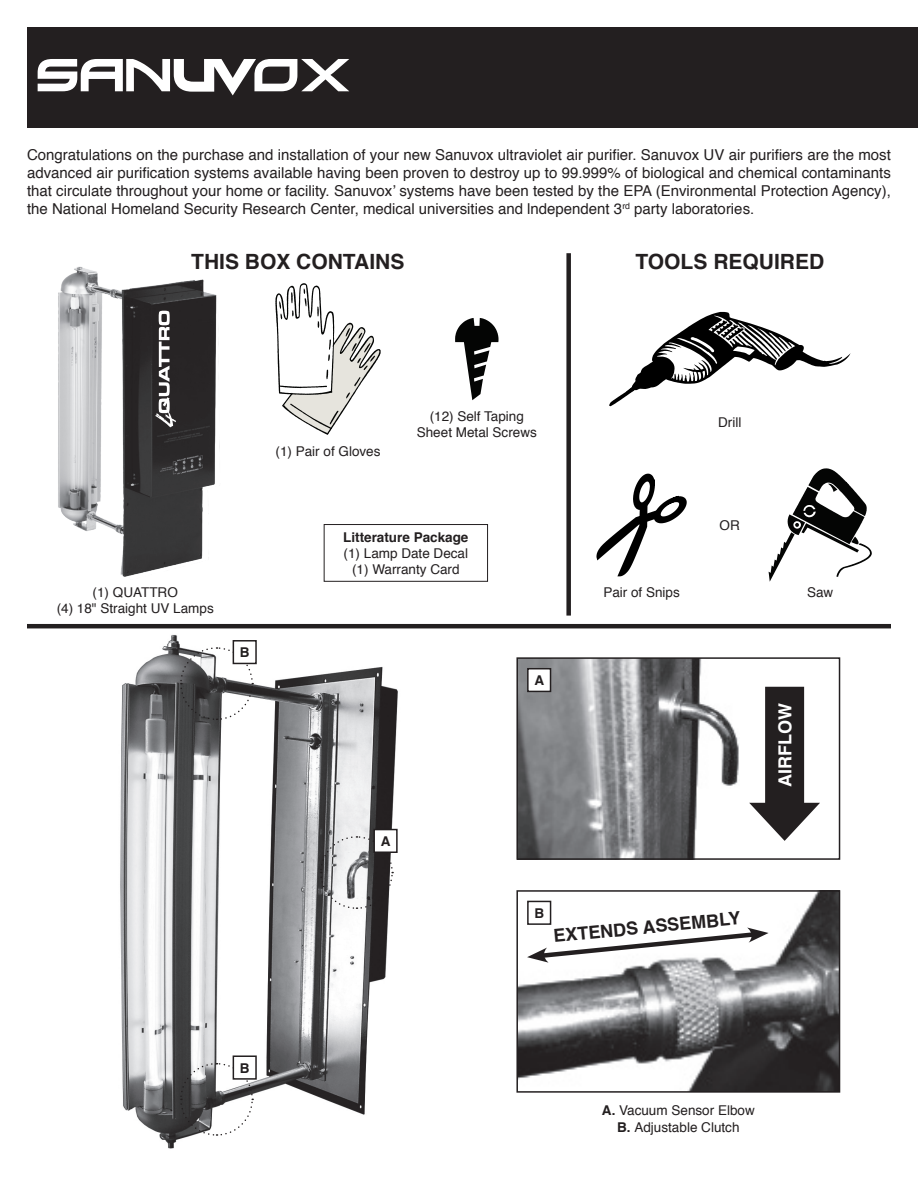
<style>
.page{position:relative;width:918px;height:1188px;background:#fff}
.page>*{position:absolute;margin:0;border:0;box-sizing:border-box;transform-origin:0 0}
.t1{font:700 21px "Helvetica";color:#231f20}
.t2{font:700 18px "Helvetica";color:#231f20}
.t3{font:700 18px "Helvetica";color:#fff}
.t4{font:15px/18px "Helvetica";color:#231f20;text-align:justify}
.t5{font:13.5px/16.2px "Helvetica";color:#231f20;text-align:center}
.t6{font:700 13.5px "Helvetica";color:#231f20}
.s1{font-weight:700}
</style>
<div class="page">
<img style="left:99px;top:628px;width:314px;height:521px">
<div style="left:27px;top:27px;width:891px;height:100px;background:#231f20"></div>
<div style="left:566px;top:253px;width:5px;height:363px;background:#231f20"></div>
<hr style="left:27px;top:624px;width:864px;height:4px;background:#231f20">
<img style="left:58px;top:267px;width:162px;height:310px">
<svg style="left:609px;top:312px;width:242px;height:94px"></svg>
<svg style="left:275px;top:283px;width:106px;height:152px"></svg>
<svg style="left:769px;top:468px;width:103px;height:114px"></svg>
<svg style="left:455px;top:318px;width:44px;height:82px"></svg>
<svg style="left:596px;top:474px;width:91px;height:102px"></svg>
<img style="left:519px;top:660px;width:220px;height:197px">
<div style="left:516px;top:657px;width:324px;height:203px;border:2px solid #231f20"></div>
<img style="left:519px;top:893px;width:318px;height:197px">
<div style="left:516px;top:890px;width:324px;height:203px;border:2px solid #231f20"></div>
<svg style="left:179px;top:646px;width:75px;height:75px"></svg>
<svg style="left:319px;top:835px;width:75px;height:75px"></svg>
<svg style="left:179px;top:1062px;width:75px;height:75px"></svg>
<svg style="left:527px;top:928px;width:242px;height:35px"></svg>
<div style="left:765px;top:687px;width:39px;height:129px;background:#231f20"></div>
<svg style="left:749px;top:803px;width:71px;height:38px"></svg>
<svg style="left:155px;top:311px;width:21px;height:116px"></svg>
<svg style="left:38px;top:59px;width:311px;height:36px"></svg>
<div style="left:324px;top:524px;width:164px;height:58px;border:1px solid #231f20"></div>
<div style="left:528px;top:669px;width:23px;height:22px;background:#fff"></div>
<div style="left:527px;top:668px;width:24px;height:24px;border:2px solid #231f20"></div>
<div style="left:374px;top:830px;width:23px;height:22px;background:#fff"></div>
<div style="left:373px;top:829px;width:25px;height:24px;border:2px solid #231f20"></div>
<div style="left:528px;top:901px;width:23px;height:23px;background:#fff"></div>
<div style="left:527px;top:901px;width:24px;height:24px;border:2px solid #231f20"></div>
<div style="left:233px;top:641px;width:23px;height:22px;background:#fff"></div>
<div style="left:233px;top:640px;width:24px;height:24px;border:2px solid #231f20"></div>
<div style="left:233px;top:1056px;width:23px;height:23px;background:#fff"></div>
<div style="left:233px;top:1055px;width:24px;height:25px;border:2px solid #231f20"></div>
<p class="t4" style="left:27px;top:146px;width:865px">Congratulations on the purchase and installation of your new Sanuvox ultraviolet air purifier. Sanuvox UV air purifiers are the most advanced air purification systems available having been proven to destroy up to 99.999% of biological and chemical contaminants that circulate throughout your home or facility. Sanuvox’ systems have been tested by the EPA (Environmental Protection Agency), the National Homeland Security Research Center, medical universities and lndependent 3<sup>rd</sup> party laboratories.</p>
<h1 class="t1" style="left:191px;top:245px;width:215px">THIS BOX CONTAINS</h1>
<h1 class="t1" style="left:636px;top:245px;width:190px">TOOLS REQUIRED</h1>
<p class="t5" style="left:57px;top:585px;width:159px">(1) QUATTRO<br>(4) 18" Straight UV Lamps</p>
<p class="t6" style="left:240px;top:642px;width:11px">B</p>
<p class="t5" style="left:276px;top:443px;width:107px">(1) Pair of Gloves</p>
<p class="t5" style="left:417px;top:409px;width:122px">(12) Self Taping<br>Sheet Metal Screws</p>
<p class="t6" style="left:343px;top:526px;width:127px">Litterature Package</p>
<p class="t5" style="left:344px;top:546px;width:126px">(1) Lamp Date Decal (1) Warranty Card</p>
<p class="t5" style="left:718px;top:415px;width:25px">Drill</p>
<p class="t5" style="left:720px;top:518px;width:22px">OR</p>
<p class="t5" style="left:603px;top:585px;width:78px">Pair of Snips</p>
<p class="t5" style="left:807px;top:585px;width:28px">Saw</p>
<p class="t6" style="left:381px;top:830px;width:11px">A</p>
<p class="t6" style="left:535px;top:669px;width:11px">A</p>
<p class="t3" style="left:771px;top:787px;width:85px;rotate:-90deg">AIRFLOW</p>
<p class="t6" style="left:534px;top:902px;width:11px">B</p>
<p class="t2" style="left:552px;top:921px;width:189px;rotate:-5deg">EXTENDS ASSEMBLY</p>
<p class="t6" style="left:240px;top:1057px;width:11px">B</p>
<p class="t5" style="left:602px;top:1103px;width:154px"><span class="s1">A.</span> Vacuum Sensor Elbow<br><span class="s1">B.</span> Adjustable Clutch</p>
</div>
